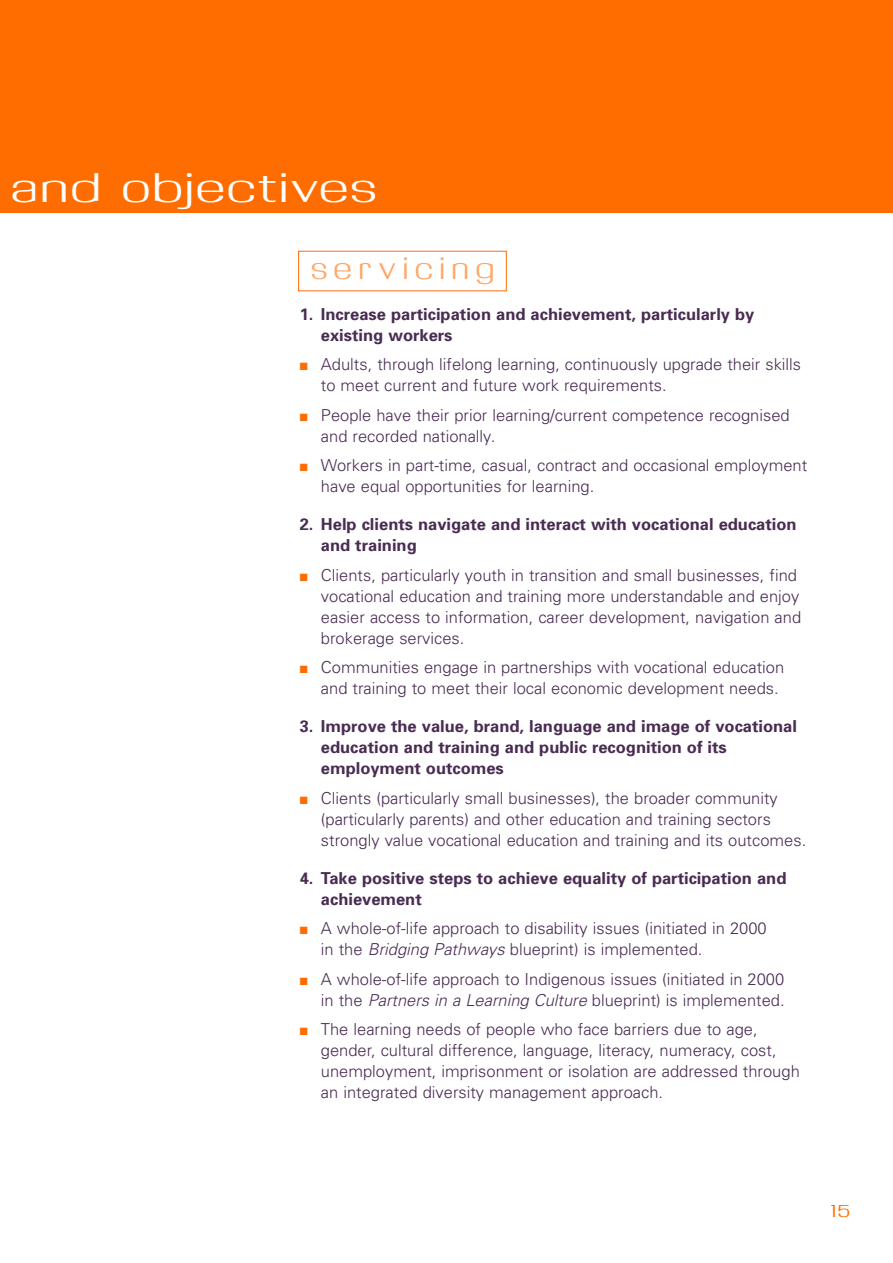
<style>
.page{position:relative;width:893px;height:1263px;background:#fff}
.page>*{position:absolute;margin:0;border:0;box-sizing:border-box;transform-origin:0 0}
.t1{font:36px "Kasse FLF";letter-spacing:.08em;color:#fff;scale:1.2 1}
.t2{font:27px "Kasse FLF";letter-spacing:.275em;color:#ffa766}
.t3{font:300 16.5px/21px "Univers";color:#4a2c53}
.t4{font:700 16.5px/21px "Univers";color:#4a2c53}
.t5{font:15px "Kasse FLF";color:#ff6d00;scale:1.2 1}
.s1{color:#ff6d00}
.s2{font-style:italic}
</style>
<div class="page">
<div style="left:0;top:0;width:892px;height:213px;background:#ff6d00"></div>
<h1 class="t1" style="left:12px;top:172px;width:305px">and objectives</h1>
<h2 class="t2" style="left:311px;top:257px;width:184px">servicing</h2>
<p class="t4" style="left:321px;top:305px;width:435px;text-indent:-21px">1. Increase participation and achievement, particularly by existing workers</p>
<p class="t3" style="left:321px;top:355px;width:482px;text-indent:-21px"><span class="s1">■</span> Adults, through lifelong learning, continuously upgrade their skills to meet current and future work requirements.</p>
<p class="t3" style="left:321px;top:406px;width:470px;text-indent:-21px"><span class="s1">■</span> People have their prior learning/current competence recognised and recorded nationally.</p>
<p class="t3" style="left:321px;top:456px;width:488px;text-indent:-21px"><span class="s1">■</span> Workers in part-time, casual, contract and occasional employment have equal opportunities for learning.</p>
<p class="t4" style="left:321px;top:515px;width:477px;text-indent:-21px">2. Help clients navigate and interact with vocational education and training</p>
<p class="t3" style="left:321px;top:566px;width:482px;text-indent:-21px"><span class="s1">■</span> Clients, particularly youth in transition and small businesses, find vocational education and training more understandable and enjoy easier access to information, career development, navigation and brokerage services.</p>
<p class="t3" style="left:321px;top:658px;width:465px;text-indent:-21px"><span class="s1">■</span> Communities engage in partnerships with vocational education and training to meet their local economic development needs.</p>
<p class="t4" style="left:321px;top:717px;width:477px;text-indent:-21px">3. Improve the value, brand, language and image of vocational education and training and public recognition of its employment outcomes</p>
<p class="t3" style="left:321px;top:789px;width:487px;text-indent:-21px"><span class="s1">■</span> Clients (particularly small businesses), the broader community (particularly parents) and other education and training sectors strongly value vocational education and training and its outcomes.</p>
<p class="t4" style="left:321px;top:869px;width:467px;text-indent:-21px">4. Take positive steps to achieve equality of participation and achievement</p>
<p class="t3" style="left:321px;top:919px;width:447px;text-indent:-21px"><span class="s1">■</span> A whole-of-life approach to disability issues (initiated in 2000 in the <span class="s2">Bridging Pathways</span> blueprint) is implemented.</p>
<p class="t3" style="left:300px;top:970px;width:486px;text-align:right"><span class="s1">■</span> A whole-of-life approach to Indigenous issues (initiated in 2000 in the <span class="s2">Partners in a Learning Culture</span> blueprint) is implemented.</p>
<p class="t3" style="left:321px;top:1020px;width:480px;text-indent:-21px"><span class="s1">■</span> The learning needs of people who face barriers due to age, gender, cultural difference, language, literacy, numeracy, cost, unemployment, imprisonment or isolation are addressed through an integrated diversity management approach.</p>
<p class="t5" style="left:831px;top:1205px;width:17px">15</p>
</div>
